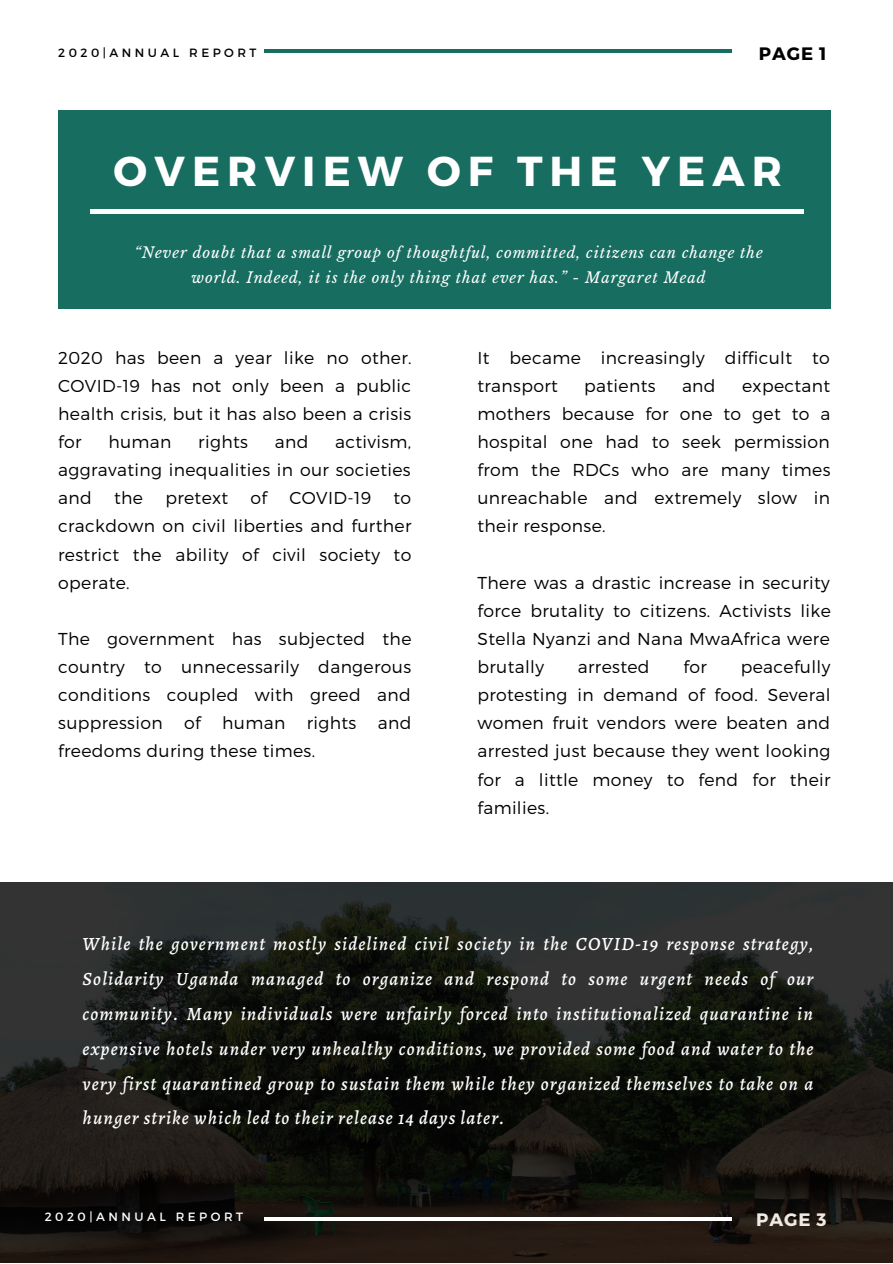
<style>
.page{position:relative;width:893px;height:1264px;background:#fff}
.page>*{position:absolute;margin:0;border:0;box-sizing:border-box;transform-origin:0 0}
.t1{font:700 41.85px "Montserrat";letter-spacing:.17em;color:#fff}
.t2{font:italic 500 18.75px/34.8px "Alegreya";letter-spacing:.06em;color:#fff;text-align:justify}
.t3{font:700 18px "Montserrat";color:#000}
.t4{font:700 18px "Montserrat";color:#f1eae2}
.t5{font:300 17.25px/28px "Montserrat";letter-spacing:.02em;color:#000;text-align:justify}
.t6{font:italic 14.85px/24.8px "Libre Baskerville";letter-spacing:.06em;color:#fff;text-align:center}
.t7{font:12px "Montserrat";letter-spacing:.29em;color:#000}
.t8{font:12px "Montserrat";letter-spacing:.29em;color:#fff}
</style>
<div class="page">
<img style="left:0;top:882px;width:892px;height:380px">
<div style="left:58px;top:111px;width:772px;height:198px;background:#186d61"></div>
<hr style="left:90px;top:210px;width:713px;height:3px;background:#fff">
<hr style="left:264px;top:49px;width:468px;height:4px;background:#186d61">
<hr style="left:264px;top:1217px;width:468px;height:3px;background:#fff">
<p class="t7" style="left:58px;top:45px;width:200px">2020|ANNUAL REPORT</p>
<p class="t3" style="left:758px;top:42px;width:69px">PAGE 1</p>
<h1 class="t1" style="left:114px;top:144px;width:670px">OVERVIEW OF THE YEAR</h1>
<p class="t6" style="left:134px;top:241px;width:630px">“Never doubt that a small group of thoughtful, committed, citizens can change the world. Indeed, it is the only thing that ever has.” - Margaret Mead</p>
<p class="t5" style="left:58px;top:343px;width:355px">2020 has been a year like no other.<br>COVID-19 has not only been a public health crisis, but it has also been a crisis for</p>
<p class="t5" style="left:108px;top:427px;width:65px">human</p>
<p class="t5" style="left:198px;top:427px;width:51px">rights</p>
<p class="t5" style="left:275px;top:427px;width:35px">and</p>
<p class="t5" style="left:58px;top:427px;width:354px;text-indent:277px">activism, aggravating inequalities in our societies and</p>
<p class="t5" style="left:114px;top:483px;width:30px">the</p>
<p class="t5" style="left:165px;top:483px;width:64px">pretext</p>
<p class="t5" style="left:251px;top:483px;width:18px">of</p>
<p class="t5" style="left:289px;top:483px;width:83px">COVID-19</p>
<p class="t5" style="left:58px;top:483px;width:355px;text-indent:335px">to crackdown on civil liberties and further restrict the ability of civil society to operate.</p>
<p class="t5" style="left:58px;top:624px;width:355px">The government has subjected the country to unnecessarily dangerous conditions coupled with greed and suppression of human rights and freedoms during these times.</p>
<p class="t5" style="left:477px;top:343px;width:354px">It became increasingly difficult to transport</p>
<p class="t5" style="left:584px;top:371px;width:73px">patients</p>
<p class="t5" style="left:682px;top:371px;width:35px">and</p>
<p class="t5" style="left:477px;top:371px;width:354px;text-indent:264px">expectant mothers because for one to get to a hospital one had to seek permission from the RDCs who are many times unreachable and extremely slow in their response.</p>
<p class="t5" style="left:477px;top:567px;width:355px">There was a drastic increase in security force brutality to citizens. Activists like Stella Nyanzi and Nana MwaAfrica were brutally</p>
<p class="t5" style="left:477px;top:652px;width:354px;text-indent:263px">peacefully protesting in demand of food. Several women fruit vendors were beaten and arrested just because they went looking for a little money to fend for their families.</p>
<p class="t5" style="left:578px;top:652px;width:73px">arrested</p>
<p class="t5" style="left:683px;top:652px;width:25px">for</p>
<p class="t2" style="left:83px;top:926px;width:732px">While the government mostly sidelined civil society in the COVID-19 response strategy, Solidarity Uganda managed to organize and respond to some urgent needs of our community. Many individuals were unfairly forced into institutionalized quarantine in expensive hotels under very unhealthy conditions, we provided some food and water to the very first quarantined group to sustain them while they organized themselves to take on a hunger strike which led to their release 14 days later.</p>
<p class="t8" style="left:45px;top:1209px;width:200px">2020|ANNUAL REPORT</p>
<p class="t4" style="left:756px;top:1207px;width:72px">PAGE 3</p>
</div>
